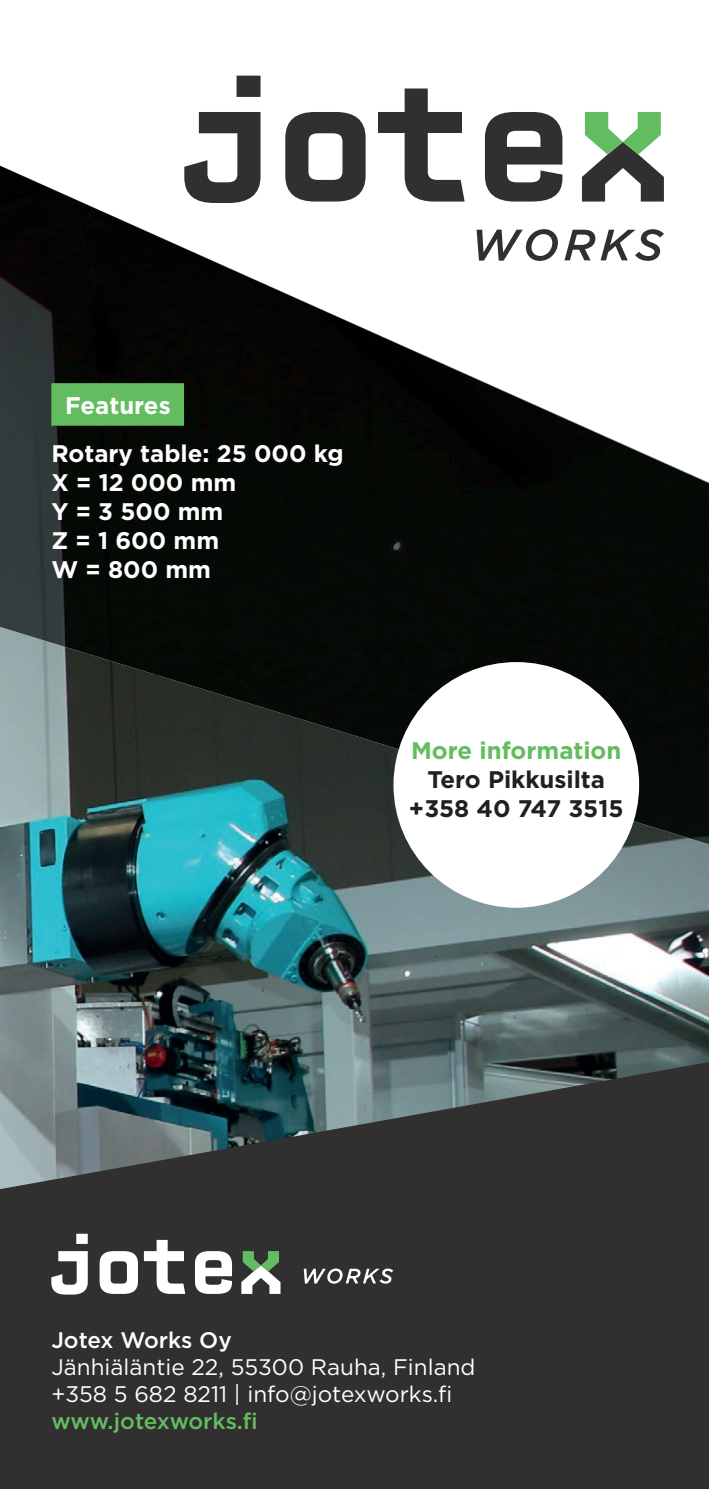
<style>
.page{position:relative;width:709px;height:1489px;background:#fff}
.page>*{position:absolute;margin:0;border:0;box-sizing:border-box;transform-origin:0 0}
.t1{font:700 24px/28.8px "Gotham";color:#fff}
.t2{font:700 24px/28.8px "Gotham";color:#231f20;text-align:center}
.t3{font:700 24px "Gotham";color:#63bd60}
.t4{font:22.5px/27px "Gotham";color:#fff}
.t5{font:500 22.5px "Gotham";letter-spacing:-.01em;color:#63bd60}
.t6{font:500 22.5px "Gotham";color:#fff}
</style>
<div class="page">
<img style="left:0;top:675px;width:709px;height:383px">
<svg style="left:191px;top:76px;width:69px;height:89px"></svg>
<svg style="left:285px;top:112px;width:80px;height:53px"></svg>
<svg style="left:378px;top:88px;width:84px;height:77px"></svg>
<svg style="left:485px;top:112px;width:77px;height:53px"></svg>
<svg style="left:585px;top:112px;width:76px;height:53px"></svg>
<svg style="left:0;top:1058px;width:709px;height:430px;background:#37393b"></svg>
<svg style="left:51px;top:1233px;width:37px;height:61px"></svg>
<svg style="left:100px;top:1250px;width:38px;height:43px"></svg>
<svg style="left:144px;top:1239px;width:41px;height:54px"></svg>
<svg style="left:195px;top:1250px;width:37px;height:43px"></svg>
<svg style="left:304px;top:1268px;width:89px;height:15px"></svg>
<svg style="left:241px;top:1250px;width:39px;height:43px"></svg>
<svg style="left:0;top:165px;width:664px;height:96px"></svg>
<img style="left:0;top:166px;width:266px;height:509px">
<img style="left:265px;top:284px;width:179px;height:476px">
<img style="left:442px;top:364px;width:178px;height:354px">
<img style="left:620px;top:443px;width:89px;height:401px">
<img style="left:154px;top:674px;width:112px;height:34px">
<div style="left:51px;top:383px;width:133px;height:42px;background:#63bd60"></div>
<div style="left:393px;top:662px;width:246px;height:245px;background:#fff;border-radius:50%"></div>
<p class="t1" style="left:65px;top:391px;width:107px">Features</p>
<p class="t1" style="left:51px;top:439px;width:294px">Rotary table: 25 000 kg<br>X = 12 000 mm<br>Y = 3 500 mm<br>Z = 1 600 mm<br>W = 800 mm</p>
<p class="t3" style="left:411px;top:735px;width:212px">More information</p>
<p class="t2" style="left:409px;top:765px;width:216px">Tero Pikkusilta +358 40 747 3515</p>
<p class="t6" style="left:51px;top:1325px;width:182px">Jotex Works Oy</p>
<p class="t4" style="left:51px;top:1352px;width:425px">Jänhiäläntie 22, 55300 Rauha, Finland +358 5 682 8211 | info@jotexworks.fi</p>
<p class="t5" style="left:51px;top:1406px;width:208px">www.jotexworks.fi</p>
</div>
